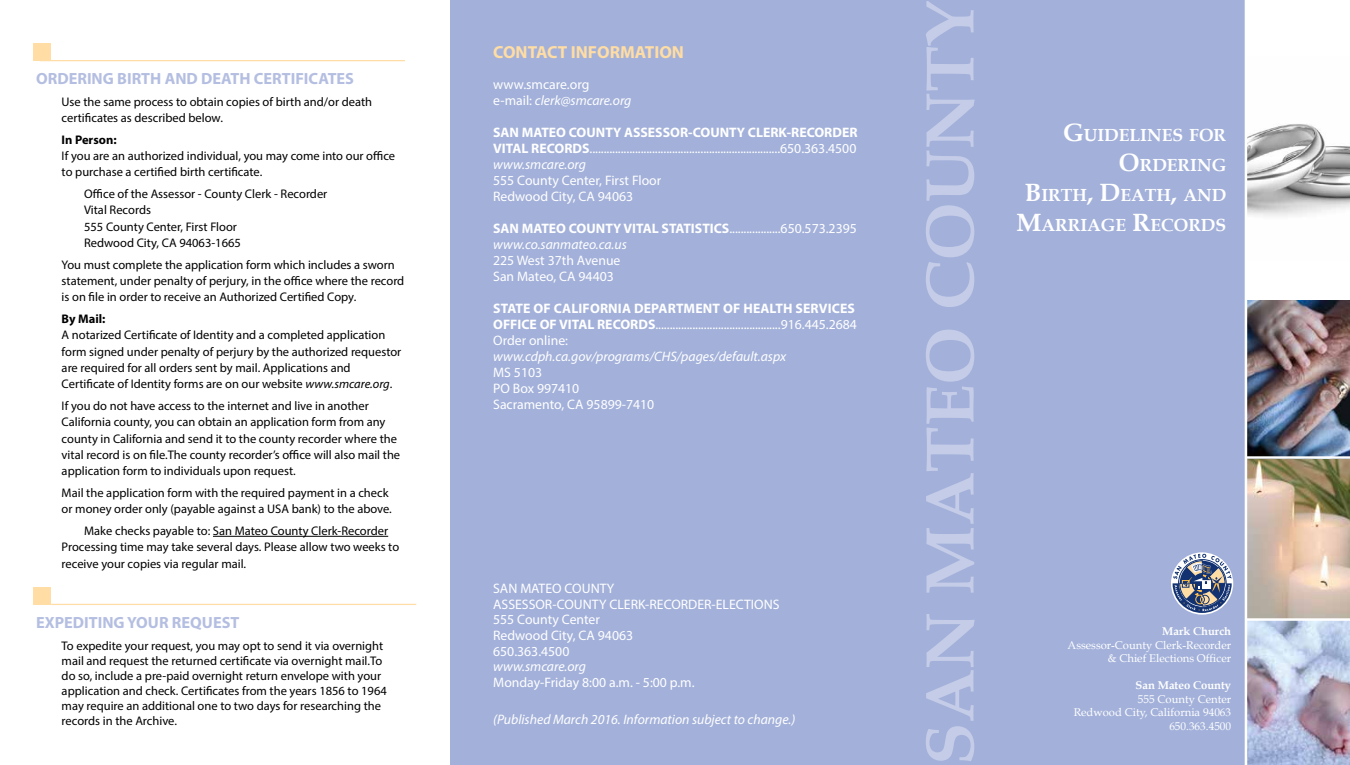
<style>
.page{position:relative;width:1350px;height:765px;background:#fff}
.page>*{position:absolute;margin:0;border:0;box-sizing:border-box;transform-origin:0 0}
.t1{font:700 68.88px "Book Antiqua";color:#c5cce8}
.t2{font:700 17.5px/30px "Book Antiqua";color:#fff;text-align:right}
.t3{font:700 17.5px "Myriad Pro";color:#ffdda4}
.t4{font:700 16.25px "Myriad Pro";color:#b4bee1}
.t5{font:13.75px/16px "Myriad Pro";color:#fff}
.t6{font:italic 13.75px "Myriad Pro";color:#fff}
.t7{font:12.5px/16.2px "Myriad Pro";color:#000}
.t8{font:700 12.5px "Myriad Pro";color:#000}
.t9{font:11.25px/13.5px "Book Antiqua";color:#fff;text-align:right}
.t10{font:700 11.25px "Book Antiqua";color:#fff}
.s1{font-style:italic}
.s2{font-weight:700}
.s3{font-size:25px}
</style>
<div class="page">
<img style="left:1247px;top:621px;width:103px;height:144px">
<img style="left:1247px;top:459px;width:103px;height:159px">
<img style="left:1247px;top:124px;width:103px;height:92px">
<img style="left:1247px;top:300px;width:103px;height:156px">
<div style="left:450px;top:0;width:796px;height:765px;background:#a3b1da"></div>
<hr style="left:1245px;top:0;width:2px;height:765px;background:#fff">
<div style="left:34px;top:44px;width:17px;height:17px;background:#ffdda4"></div>
<hr style="left:40px;top:60px;width:365px;height:1px;background:#ffdda4">
<div style="left:34px;top:588px;width:17px;height:17px;background:#ffdda4"></div>
<hr style="left:51px;top:604px;width:365px;height:1px;background:#ffdda4">
<hr style="left:213px;top:536px;width:175px;height:1px;background:#000">
<svg style="left:1171px;top:552px;width:62px;height:63px"></svg>
<svg style="left:1173px;top:554px;width:59px;height:59px"></svg>
<h3 class="t4" style="left:36px;top:68px;width:319px">ORDERING BIRTH AND DEATH CERTIFICATES</h3>
<p class="t7" style="left:62px;top:93px;width:312px">Use the same process to obtain copies of birth and/or death certificates as described below.</p>
<p class="t8" style="left:62px;top:131px;width:56px">In Person:</p>
<p class="t7" style="left:62px;top:148px;width:335px">If you are an authorized individual, you may come into our office to purchase a certified birth certificate.</p>
<p class="t7" style="left:84px;top:186px;width:245px">Office of the Assessor - County Clerk - Recorder<br>Vital Records<br>555 County Center, First Floor<br>Redwood City, CA 94063-1665</p>
<p class="t7" style="left:62px;top:256px;width:344px">You must complete the application form which includes a sworn statement, under penalty of perjury, in the office where the record is on file in order to receive an Authorized Certified Copy.</p>
<p class="t8" style="left:62px;top:311px;width:45px">By Mail:</p>
<p class="t7" style="left:62px;top:327px;width:341px">A notarized Certificate of Identity and a completed application form signed under penalty of perjury by the authorized requestor are required for all orders sent by mail. Applications and Certificate of Identity forms are on our website <span class="s1">www.smcare.org</span>.</p>
<p class="t7" style="left:62px;top:398px;width:340px">If you do not have access to the internet and live in another California county, you can obtain an application form from any county in California and send it to the county recorder where the vital record is on file.The county recorder’s office will also mail the application form to individuals upon request.</p>
<p class="t7" style="left:62px;top:484px;width:332px">Mail the application form with the required payment in a check or money order only (payable against a USA bank) to the above.</p>
<p class="t7" style="left:62px;top:523px;width:339px;text-indent:22px">Make checks payable to: San Mateo County Clerk-Recorder<br>Processing time may take several days. Please allow two weeks to receive your copies via regular mail.</p>
<h3 class="t4" style="left:36px;top:612px;width:205px">EXPEDITING YOUR REQUEST</h3>
<p class="t7" style="left:62px;top:638px;width:327px;line-height:15px">To expedite your request, you may opt to send it via overnight mail and request the returned certificate via overnight mail.To do so, include a pre-paid overnight return envelope with your application and check. Certificates from the years 1856 to 1964 may require an additional one to two days for researching the records in the Archive.</p>
<h2 class="t3" style="left:493px;top:41px;width:192px">CONTACT INFORMATION</h2>
<p class="t5" style="left:493px;top:76px;width:140px">www.smcare.org e-mail: <span class="s1">clerk@smcare.org</span></p>
<p class="t5" style="left:493px;top:124px;width:366px;text-align:justify"><span class="s2">SAN MATEO COUNTY ASSESSOR-COUNTY CLERK-RECORDER VITAL RECORDS</span>...................................................................650.363.4500 <span class="s1">www.smcare.org</span></p>
<p class="t5" style="left:493px;top:172px;width:170px">555 County Center, First Floor<br>Redwood City, CA 94063</p>
<p class="t5" style="left:493px;top:220px;width:365px"><span class="s2">SAN MATEO COUNTY VITAL STATISTICS</span>..................650.573.2395 <span class="s1">www.co.sanmateo.ca.us</span></p>
<p class="t5" style="left:493px;top:252px;width:129px">225 West 37th Avenue<br>San Mateo, CA 94403</p>
<p class="t5" style="left:493px;top:300px;width:365px"><span class="s2">STATE OF CALIFORNIA DEPARTMENT OF HEALTH SERVICES<br>OFFICE OF VITAL RECORDS</span>............................................916.445.2684<br>Order online:</p>
<p class="t6" style="left:493px;top:348px;width:295px">www.cdph.ca.gov/programs/CHS/pages/default.aspx</p>
<p class="t5" style="left:493px;top:364px;width:163px">MS 5103<br>PO Box 997410<br>Sacramento, CA 95899-7410</p>
<p class="t5" style="left:493px;top:580px;width:288px;line-height:15.6px">SAN MATEO COUNTY<br>ASSESSOR-COUNTY CLERK-RECORDER-ELECTIONS<br>555 County Center<br>Redwood City, CA 94063<br>650.363.4500</p>
<p class="t6" style="left:493px;top:658px;width:94px">www.smcare.org</p>
<p class="t5" style="left:493px;top:674px;width:203px">Monday-Friday 8:00 a.m. - 5:00 p.m.</p>
<p class="t6" style="left:493px;top:711px;width:304px">(Published March 2016. Information subject to change.)</p>
<h1 class="t1" style="left:910px;top:765px;width:767px;rotate:-90deg">SAN MATEO COUNTY</h1>
<h2 class="t2" style="left:1017px;top:120px;width:211px"><span class="s3">G</span>UIDELINES FOR<br><span class="s3">O</span>RDERING<br><span class="s3">B</span>IRTH<span class="s3">, D</span>EATH<span class="s3">,</span> AND<br><span class="s3">M</span>ARRIAGE <span class="s3">R</span>ECORDS</h2>
<p class="t10" style="left:1162px;top:625px;width:71px">Mark Church</p>
<p class="t9" style="left:1068px;top:638px;width:165px">Assessor-County Clerk-Recorder &amp; Chief Elections Officer</p>
<p class="t10" style="left:1136px;top:679px;width:97px">San Mateo County</p>
<p class="t9" style="left:1074px;top:692px;width:159px">555 County Center<br>Redwood City, California 94063<br>650.363.4500</p>
</div>
